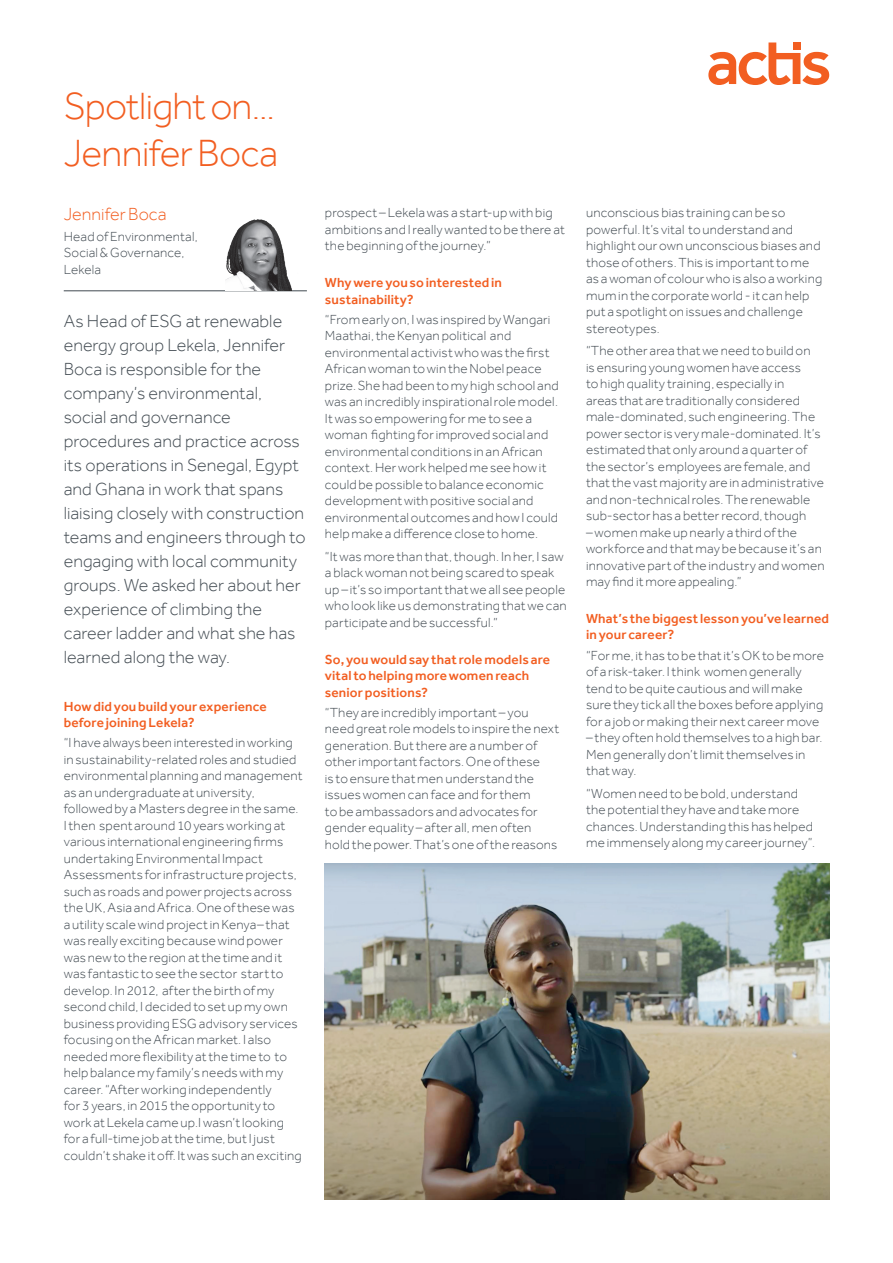
<style>
.page{position:relative;width:893px;height:1263px;background:#fff}
.page>*{position:absolute;margin:0;border:0;box-sizing:border-box;transform-origin:0 0}
.t1{font:300 39px/46.8px "Effra";letter-spacing:-.015em;color:#f25e21}
.t2{font:300 18px/24px "Effra";color:#414a51}
.t3{font:300 18px "Effra";color:#f25e21}
.t4{font:300 13.5px/16.5px "Effra";letter-spacing:.015em;color:#414a51}
.t5{font:500 13.5px/16.5px "Effra";letter-spacing:.01em;color:#f25e21}
</style>
<div class="page">
<svg style="left:708px;top:42px;width:121px;height:43px"></svg>
<hr style="left:64px;top:291px;width:243px;height:1px;background:#414a51">
<img style="left:226px;top:219px;width:81px;height:72px">
<img style="left:325px;top:863px;width:504px;height:336px">
<h1 class="t1" style="left:64px;top:82px;width:216px">Spotlight on...<br>Jennifer Boca</h1>
<h2 class="t3" style="left:64px;top:204px;width:104px">Jennifer Boca</h2>
<p class="t4" style="left:64px;top:228px;width:135px">Head of Environmental,<br>Social &amp; Governance,<br>Lekela</p>
<p class="t2" style="left:64px;top:309px;width:243px">As Head of ESG at renewable energy group Lekela, Jennifer<br>Boca is responsible for the company’s environmental, social and governance procedures and practice across its operations in Senegal, Egypt and Ghana in work that spans liaising closely with construction teams and engineers through to engaging with local community groups. We asked her about her experience of climbing the career ladder and what she has learned along the way.</p>
<p class="t5" style="left:64px;top:698px;width:205px">How did you build your experience before joining Lekela?</p>
<p class="t4" style="left:64px;top:735px;width:240px">“I have always been interested in working in sustainability-related roles and studied environmental planning and management as an undergraduate at university, followed by a Masters degree in the same.<br>I then spent around 10 years working at various international engineering firms undertaking Environmental Impact Assessments for infrastructure projects, such as roads and power projects across the UK, Asia and Africa. One of these was a utility scale wind project in Kenya– that was really exciting because wind power was new to the region at the time and it was fantastic to see the sector start to develop. In 2012, after the birth of my second child, I decided to set up my own business providing ESG advisory services focusing on the African market. I also needed more flexibility at the time to to help balance my family’s needs with my career. “After working independently<br>for 3 years, in 2015 the opportunity to work at Lekela came up.I wasn’t looking for a full-time job at the time, but I just couldn’t shake it off. It was such an exciting</p>
<p class="t4" style="left:325px;top:204px;width:241px">prospect – Lekela was a start-up with big ambitions and I really wanted to be there at the beginning of the journey.”</p>
<p class="t5" style="left:325px;top:274px;width:179px">Why were you so interested in sustainability?</p>
<p class="t4" style="left:325px;top:311px;width:235px">“From early on, I was inspired by Wangari Maathai, the Kenyan political and environmental activist who was the first African woman to win the Nobel peace prize. She had been to my high school and was an incredibly inspirational role model.<br>It was so empowering for me to see a woman fighting for improved social and environmental conditions in an African context. Her work helped me see how it could be possible to balance economic development with positive social and environmental outcomes and how I could help make a difference close to home.</p>
<p class="t4" style="left:325px;top:548px;width:243px">“It was more than that, though. In her, I saw a black woman not being scared to speak up – it’s so important that we all see people who look like us demonstrating that we can participate and be successful.”</p>
<p class="t5" style="left:325px;top:651px;width:227px">So, you would say that role models are vital to helping more women reach senior positions?</p>
<p class="t4" style="left:325px;top:704px;width:236px">“They are incredibly important – you need great role models to inspire the next generation. But there are a number of other important factors. One of these<br>is to ensure that men understand the issues women can face and for them<br>to be ambassadors and advocates for gender equality – after all, men often hold the power. That’s one of the reasons</p>
<p class="t4" style="left:586px;top:204px;width:238px">unconscious bias training can be so powerful. It’s vital to understand and highlight our own unconscious biases and those of others. This is important to me as a woman of colour who is also a working mum in the corporate world - it can help put a spotlight on issues and challenge stereotypes.</p>
<p class="t4" style="left:586px;top:342px;width:239px">“The other area that we need to build on<br>is ensuring young women have access<br>to high quality training, especially in<br>areas that are traditionally considered male-dominated, such engineering. The power sector is very male-dominated. It’s estimated that only around a quarter of the sector’s employees are female, and that the vast majority are in administrative and non-technical roles. The renewable sub-sector has a better record, though</p>
<p class="t4" style="left:586px;top:524px;width:240px">– women make up nearly a third of the workforce and that may be because it’s an innovative part of the industry and women may find it more appealing.”</p>
<p class="t5" style="left:586px;top:610px;width:244px">What’s the biggest lesson you’ve learned in your career?</p>
<p class="t4" style="left:586px;top:647px;width:239px">“For me, it has to be that it’s OK to be more of a risk-taker. I think women generally tend to be quite cautious and will make sure they tick all the boxes before applying for a job or making their next career move</p>
<p class="t4" style="left:586px;top:729px;width:238px">– they often hold themselves to a high bar.<br>Men generally don’t limit themselves in that way.</p>
<p class="t4" style="left:586px;top:785px;width:230px">“Women need to be bold, understand the potential they have and take more chances. Understanding this has helped me immensely along my career journey”.</p>
</div>
